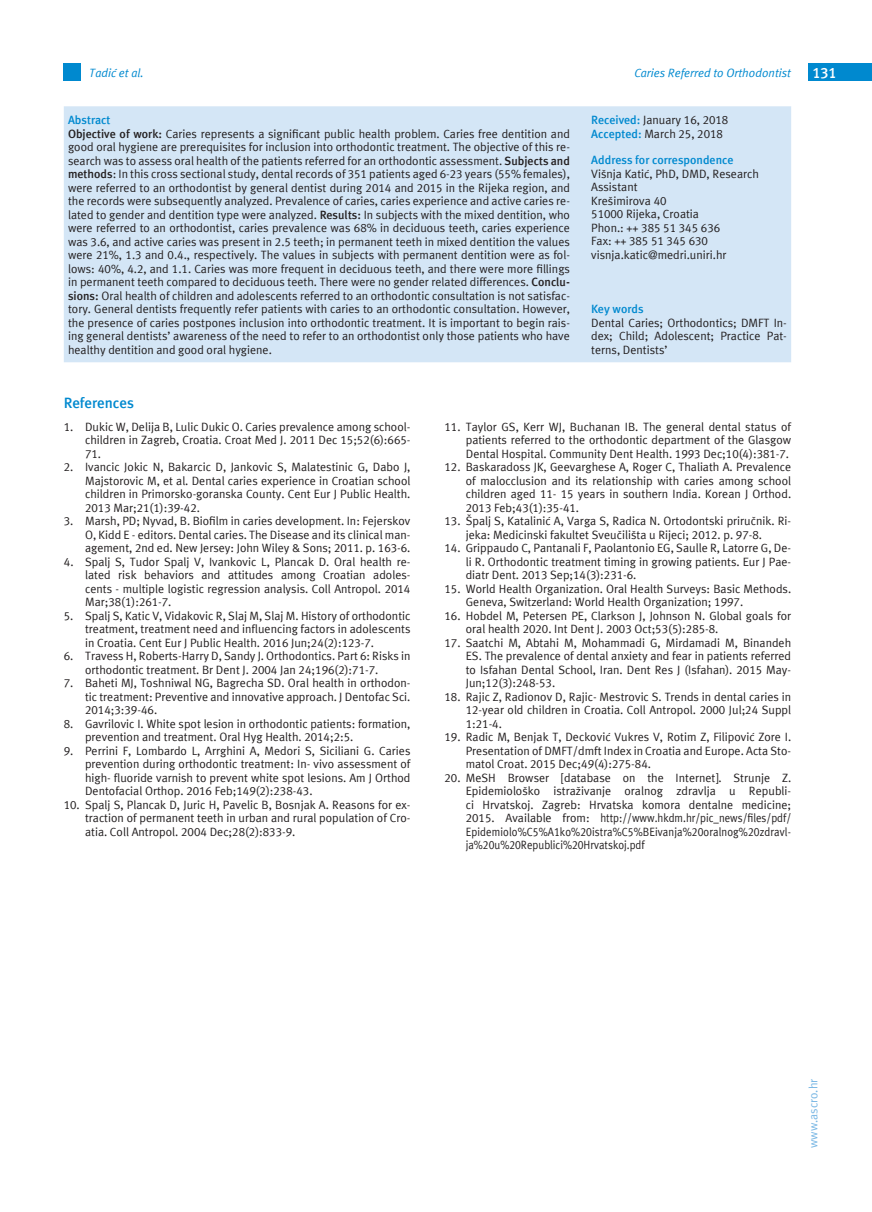
<style>
.page{position:relative;width:872px;height:1212px;background:#fff}
.page>*{position:absolute;margin:0;border:0;box-sizing:border-box;transform-origin:0 0}
.t1{font:700 15px "Meta ASC";color:#0089cf}
.t2{font:700 15px "Meta ASC";color:#fff}
.t3{font:12px/13.5px "Meta ASC";color:#231f20;text-align:justify}
.t4{font:italic 12px "Meta ASC";color:#0089cf}
.t5{font:700 12px "Meta ASC";color:#0089cf}
.t6{font:12px "Meta ASC";color:#77b6e4}
.s1{font-weight:700;color:#0089cf}
.s2{font-weight:700}
</style>
<div class="page">
<div style="left:64px;top:64px;width:17px;height:17px;background:#0089cf"></div>
<div style="left:808px;top:64px;width:64px;height:17px;background:#0089cf"></div>
<div style="left:64px;top:106px;width:727px;height:256px;background:#d4e6f6"></div>
<p class="t4" style="left:89px;top:66px;width:56px">Tadić et al.</p>
<p class="t4" style="left:634px;top:66px;width:158px">Caries Referred to Orthodontist</p>
<p class="t2" style="left:812px;top:64px;width:26px">131</p>
<p class="t3" style="left:68px;top:113px;width:503px;text-align:left"><span class="s1">Abstract<br></span><span class="s2">Objective of work:</span> Caries represents a significant public health problem. Caries free dentition and good oral hygiene are prerequisites for inclusion into orthodontic treatment. The objective of this re&shy;search was to assess oral health of the patients referred for an orthodontic assessment. <span class="s2">Subjects and methods</span>: In this cross sectional study, dental records of 351 patients aged 6-23 years (55% females), were referred to an orthodontist by general dentist during 2014 and 2015 in the Rijeka region, and the records were subsequently analyzed. Prevalence of caries, caries experience and active caries re&shy;lated to gender and dentition type were analyzed. <span class="s2">Results:</span> In subjects with the mixed dentition, who were referred to an orthodontist, caries prevalence was 68% in deciduous teeth, caries experience was 3.6, and active caries was present in 2.5 teeth; in permanent teeth in mixed dentition the values were 21%, 1.3 and 0.4., respectively. The values in subjects with permanent dentition were as fol&shy;lows: 40%, 4.2, and 1.1. Caries was more frequent in deciduous teeth, and there were more fillings in permanent teeth compared to deciduous teeth. There were no gender related differences. <span class="s2">Conclu&shy;sions:</span> Oral health of children and adolescents referred to an orthodontic consultation is not satisfac&shy;tory. General dentists frequently refer patients with caries to an orthodontic consultation. However, the presence of caries postpones inclusion into orthodontic treatment. It is important to begin rais&shy;ing general dentists’ awareness of the need to refer to an orthodontist only those patients who have healthy dentition and good oral hygiene.</p>
<p class="t3" style="left:591px;top:113px;width:139px"><span class="s1">Received:</span> January 16, 2018<br><span class="s1">Accepted:</span> March 25, 2018</p>
<p class="t5" style="left:591px;top:153px;width:144px">Address for correspondence</p>
<p class="t3" style="left:591px;top:167px;width:169px;text-align:left">Višnja Katić, PhD, DMD, Research<br>Assistant<br>Krešimirova 40<br>51000 Rijeka, Croatia<br>Phon.: ++ 385 51 345 636<br>Fax: ++ 385 51 345 630 visnja.katic@medri.uniri.hr</p>
<p class="t5" style="left:591px;top:302px;width:54px">Key words</p>
<p class="t3" style="left:591px;top:316px;width:197px">Dental Caries; Orthodontics; DMFT In&shy;dex; Child; Adolescent; Practice Pat&shy;terns, Dentists’</p>
<p class="t1" style="left:64px;top:394px;width:72px">References</p>
<p class="t3" style="left:85px;top:419px;width:327px;text-indent:-21px">1. Dukic W, Delija B, Lulic Dukic O. Caries prevalence among school&shy;children in Zagreb, Croatia. Croat Med J. 2011 Dec 15;52(6):665- 71.</p>
<p class="t3" style="left:85px;top:460px;width:327px;text-indent:-21px">2. Ivancic Jokic N, Bakarcic D, Jankovic S, Malatestinic G, Dabo J, Majstorovic M, et al. Dental caries experience in Croatian school children in Primorsko-goranska County. Cent Eur J Public Health.<br>2013 Mar;21(1):39-42.</p>
<p class="t3" style="left:85px;top:514px;width:327px;text-indent:-21px">3. Marsh, PD; Nyvad, B. Biofilm in caries development. In: Fejerskov O, Kidd E - editors. Dental caries. The Disease and its clinical man&shy;agement, 2nd ed. New Jersey: John Wiley &amp; Sons; 2011. p. 163-6.</p>
<p class="t3" style="left:85px;top:554px;width:327px;text-indent:-21px">4. Spalj S, Tudor Spalj V, Ivankovic L, Plancak D. Oral health re&shy;lated risk behaviors and attitudes among Croatian adoles&shy;cents - multiple logistic regression analysis. Coll Antropol. 2014<br>Mar;38(1):261-7.</p>
<p class="t3" style="left:85px;top:608px;width:327px;text-indent:-21px">5. Spalj S, Katic V, Vidakovic R, Slaj M, Slaj M. History of orthodontic treatment, treatment need and influencing factors in adolescents in Croatia. Cent Eur J Public Health. 2016 Jun;24(2):123-7.</p>
<p class="t3" style="left:85px;top:649px;width:327px;text-indent:-21px">6. Travess H, Roberts-Harry D, Sandy J. Orthodontics. Part 6: Risks in orthodontic treatment. Br Dent J. 2004 Jan 24;196(2):71-7.</p>
<p class="t3" style="left:85px;top:676px;width:327px;text-indent:-21px">7. Baheti MJ, Toshniwal NG, Bagrecha SD. Oral health in orthodon&shy;tic treatment: Preventive and innovative approach. J Dentofac Sci.<br>2014;3:39-46.</p>
<p class="t3" style="left:85px;top:716px;width:327px;text-indent:-21px">8. Gavrilovic I. White spot lesion in orthodontic patients: formation, prevention and treatment. Oral Hyg Health. 2014;2:5.</p>
<p class="t3" style="left:85px;top:743px;width:327px;text-indent:-21px">9. Perrini F, Lombardo L, Arrghini A, Medori S, Siciliani G. Caries prevention during orthodontic treatment: In- vivo assessment of high- fluoride varnish to prevent white spot lesions. Am J Orthod Dentofacial Orthop. 2016 Feb;149(2):238-43.</p>
<p class="t3" style="left:85px;top:797px;width:327px;text-indent:-21px">10. Spalj S, Plancak D, Juric H, Pavelic B, Bosnjak A. Reasons for ex&shy;traction of permanent teeth in urban and rural population of Cro&shy;atia. Coll Antropol. 2004 Dec;28(2):833-9.</p>
<p class="t3" style="left:466px;top:419px;width:327px;text-indent:-21px">11. Taylor GS, Kerr WJ, Buchanan IB. The general dental status of patients referred to the orthodontic department of the Glasgow Dental Hospital. Community Dent Health. 1993 Dec;10(4):381-7.</p>
<p class="t3" style="left:466px;top:460px;width:327px;text-indent:-21px">12. Baskaradoss JK, Geevarghese A, Roger C, Thaliath A. Prevalence of malocclusion and its relationship with caries among school children aged 11- 15 years in southern India. Korean J Orthod.<br>2013 Feb;43(1):35-41.</p>
<p class="t3" style="left:466px;top:514px;width:327px;text-indent:-21px">13. Špalj S, Katalinić A, Varga S, Radica N. Ortodontski priručnik. Ri&shy;jeka: Medicinski fakultet Sveučilišta u Rijeci; 2012. p. 97-8.</p>
<p class="t3" style="left:466px;top:541px;width:327px;text-indent:-21px">14. Grippaudo C, Pantanali F, Paolantonio EG, Saulle R, Latorre G, De&shy;li R. Orthodontic treatment timing in growing patients. Eur J Pae&shy;diatr Dent. 2013 Sep;14(3):231-6.</p>
<p class="t3" style="left:466px;top:581px;width:327px;text-indent:-21px">15. World Health Organization. Oral Health Surveys: Basic Methods.<br>Geneva, Switzerland: World Health Organization; 1997.</p>
<p class="t3" style="left:466px;top:608px;width:327px;text-indent:-21px">16. Hobdel M, Petersen PE, Clarkson J, Johnson N. Global goals for oral health 2020. Int Dent J. 2003 Oct;53(5):285-8.</p>
<p class="t3" style="left:466px;top:635px;width:327px;text-indent:-21px">17. Saatchi M, Abtahi M, Mohammadi G, Mirdamadi M, Binandeh ES. The prevalence of dental anxiety and fear in patients referred to Isfahan Dental School, Iran. Dent Res J (Isfahan). 2015 May-Jun;12(3):248-53.</p>
<p class="t3" style="left:466px;top:689px;width:327px;text-indent:-21px">18. Rajic Z, Radionov D, Rajic- Mestrovic S. Trends in dental caries in 12-year old children in Croatia. Coll Antropol. 2000 Jul;24 Suppl 1:21-4.</p>
<p class="t3" style="left:466px;top:730px;width:327px;text-indent:-21px">19. Radic M, Benjak T, Decković Vukres V, Rotim Z, Filipović Zore I.<br>Presentation of DMFT/dmft Index in Croatia and Europe. Acta Sto&shy;matol Croat. 2015 Dec;49(4):275-84.</p>
<p class="t3" style="left:466px;top:770px;width:327px;text-indent:-21px">20. MeSH Browser [database on the Internet]. Strunje Z.<br>Epidemiološko istraživanje oralnog zdravlja u Republi&shy;ci Hrvatskoj. Zagreb: Hrvatska komora dentalne medicine; 2015. Available from: http://www.hkdm.hr/pic_news/files/pdf/ Epidemiolo%C5%A1ko%20istra%C5%BEivanja%20oralnog%20zdravl&shy;ja%20u%20Republici%20Hrvatskoj.pdf</p>
<p class="t6" style="left:806px;top:1148px;width:71px;rotate:-90deg">www.ascro.hr</p>
</div>
